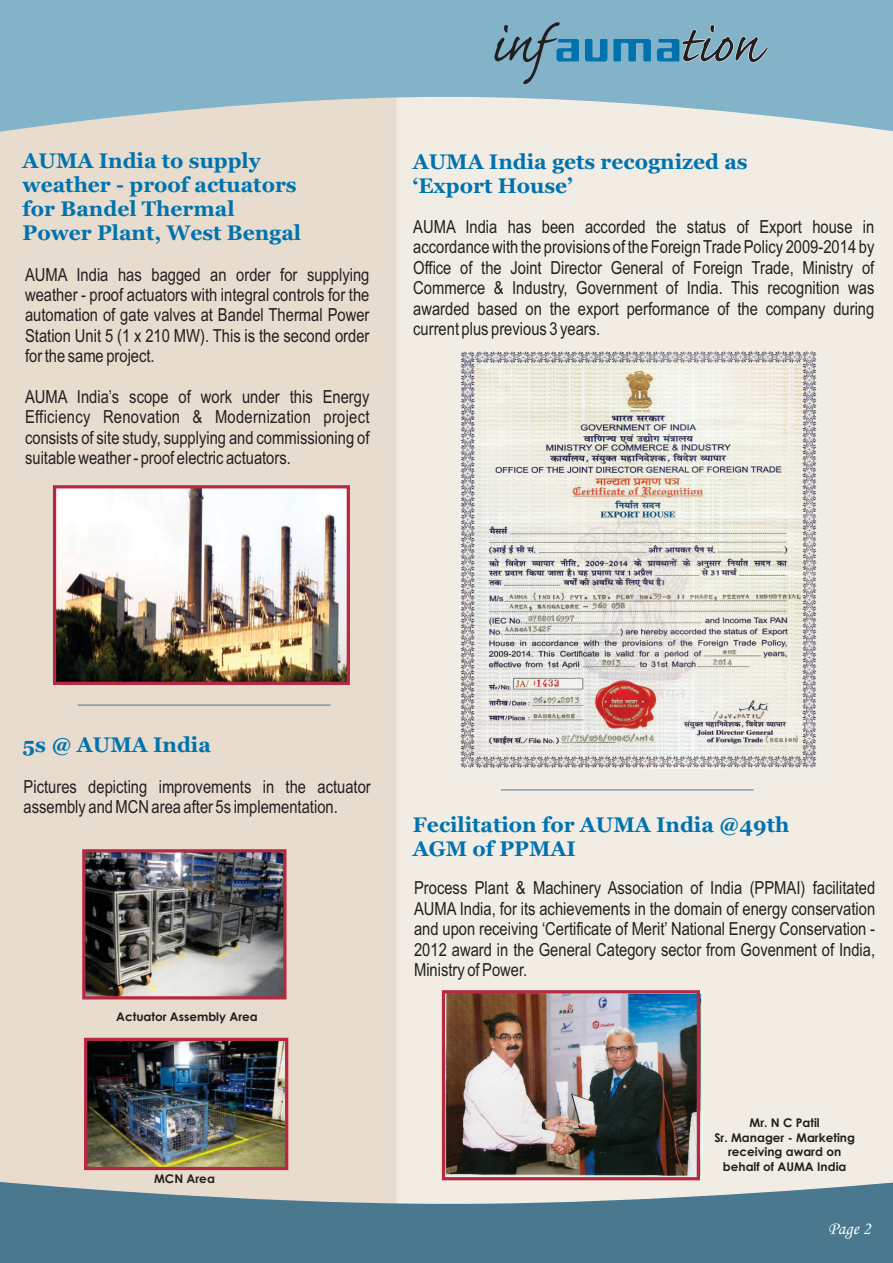
<style>
.page{position:relative;width:893px;height:1263px;background:#fff}
.page>*{position:absolute;margin:0;border:0;box-sizing:border-box;transform-origin:0 0}
.t1{font:700 21px/23.9px "Georgia";color:#0073ae}
.t2{font:18px/20.4px "Arial Narrow";color:#231f20;text-align:justify}
.t3{font:18px "Monotype Corsiva";color:#fff}
.t4{font:700 12px/14.5px "Century Gothic";color:#231f20;text-align:center}
</style>
<div class="page">
<div style="left:397px;top:132px;width:496px;height:1050px;background:#f2ede4"></div>
<div style="left:0;top:132px;width:397px;height:1050px;background:#e7dccd"></div>
<svg style="left:0;top:0;width:893px;height:132px;background:#97bccc"></svg>
<svg style="left:0;top:1182px;width:893px;height:81px;background:#668b9c"></svg>
<img style="left:57px;top:489px;width:289px;height:192px">
<div style="left:53px;top:485px;width:297px;height:200px;border:3px solid #b82841"></div>
<hr style="left:78px;top:705px;width:252px;height:1px;background:#4a788f">
<img style="left:86px;top:853px;width:196px;height:142px">
<img style="left:88px;top:1042px;width:196px;height:124px">
<img style="left:460px;top:352px;width:356px;height:416px">
<svg style="left:585px;top:39px;width:22px;height:22px"></svg>
<svg style="left:613px;top:39px;width:38px;height:22px"></svg>
<svg style="left:494px;top:22px;width:85px;height:62px;background:#6e9cb1"></svg>
<svg style="left:657px;top:25px;width:111px;height:37px;background:#6d96aa"></svg>
<div style="left:82px;top:849px;width:204px;height:150px;border:3px solid #b82841"></div>
<div style="left:84px;top:1038px;width:204px;height:132px;border:3px solid #b82841"></div>
<img style="left:446px;top:992px;width:256px;height:187px">
<div style="left:442px;top:990px;width:258px;height:190px;border:3px solid #b82841"></div>
<hr style="left:501px;top:789px;width:252px;height:1px;background:#4a788f">
<p class="t1" style="left:23px;top:151px;width:280px">AUMA India to supply weather - proof actuators for Bandel Thermal<br>Power Plant, West Bengal</p>
<p class="t2" style="left:25px;top:266px;width:346px">AUMA India has bagged an order for supplying weather - proof actuators with integral controls for the automation of gate valves at Bandel Thermal Power Station Unit 5 (1 x 210 MW). This is the second order for the same project.</p>
<p class="t2" style="left:25px;top:388px;width:346px">AUMA India’s scope of work under this Energy Efficiency Renovation &amp; Modernization project consists of site study, supplying and commissioning of suitable weather - proof electric actuators.</p>
<p class="t1" style="left:413px;top:151px;width:336px">AUMA India gets recognized as ‘Export House’</p>
<p class="t2" style="left:413px;top:218px;width:463px">AUMA India has been accorded the status of Export house in accordance with the provisions of the Foreign Trade Policy 2009-2014 by Office of the Joint Director General of Foreign Trade, Ministry of Commerce &amp; Industry, Government of India. This recognition was awarded based on the export performance of the company during current plus previous 3 years.</p>
<p class="t1" style="left:23px;top:734px;width:190px">5s @ AUMA India</p>
<p class="t2" style="left:24px;top:778px;width:349px">Pictures depicting improvements in the actuator assembly and MCN area after 5s implementation.</p>
<p class="t4" style="left:116px;top:1010px;width:143px">Actuator Assembly Area</p>
<p class="t4" style="left:154px;top:1172px;width:62px">MCN Area</p>
<p class="t1" style="left:413px;top:814px;width:378px">Fecilitation for AUMA India @49th<br>AGM of PPMAI</p>
<p class="t2" style="left:414px;top:879px;width:463px">Process Plant &amp; Machinery Association of India (PPMAI) facilitated AUMA India, for its achievements in the domain of energy conservation and upon receiving ‘Certificate of Merit’ National Energy Conservation - 2012 award in the General Category sector from Govenment of India, Ministry of Power.</p>
<p class="t4" style="left:714px;top:1116px;width:142px">Mr. N C Patil<br>Sr. Manager - Marketing receiving award on behalf of AUMA India</p>
<p class="t3" style="left:828px;top:1222px;width:44px">Page 2</p>
</div>
